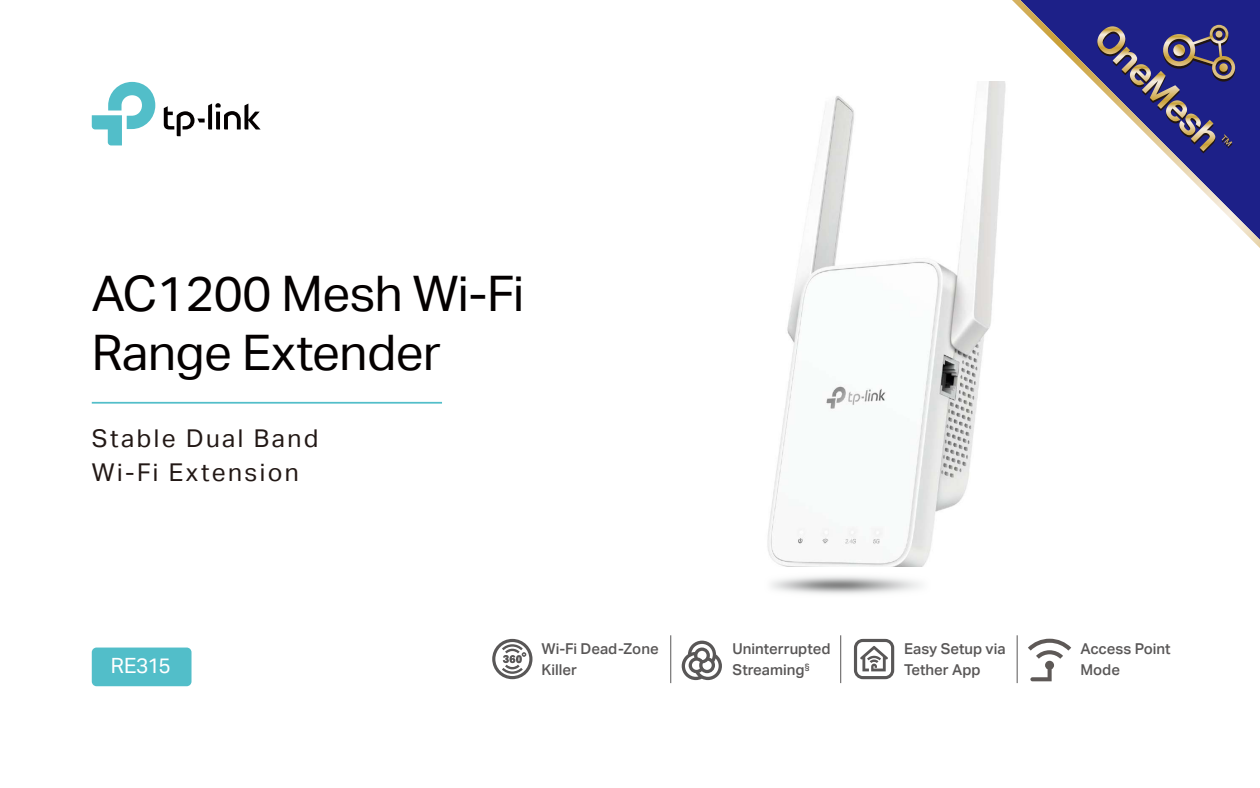
<style>
.page{position:relative;width:1260px;height:788px;background:#fff}
.page>*{position:absolute;margin:0;border:0;box-sizing:border-box;transform-origin:0 0}
.t1{font:49px/58.6px "TP Link Aktiv Regular";letter-spacing:-.01em;color:#040000}
.t2{font:24.5px/33.2px "TP Link Aktiv Regular";letter-spacing:.1em;color:#221815}
.t3{font:21px "TP Link Aktiv Regular";letter-spacing:-.03em;color:#fff}
.t4{font:14.96px/21.1px "TP Link Aktiv Medium";color:#595757}
</style>
<div class="page">
<div style="left:92px;top:647px;width:100px;height:39px;background:#52bec9;border-radius:5px"></div>
<svg style="left:92px;top:82px;width:63px;height:63px"></svg>
<svg style="left:164px;top:103px;width:97px;height:33px"></svg>
<hr style="left:92px;top:402px;width:350px;height:1px;background:#52bec9">
<img style="left:767px;top:82px;width:239px;height:484px">
<svg style="left:853px;top:646px;width:42px;height:34px"></svg>
<svg style="left:854px;top:638px;width:40px;height:41px"></svg>
<svg style="left:492px;top:638px;width:41px;height:42px"></svg>
<svg style="left:681px;top:640px;width:41px;height:41px"></svg>
<hr style="left:670px;top:635px;width:1px;height:48px;background:#595757">
<hr style="left:840px;top:635px;width:1px;height:48px;background:#595757">
<hr style="left:1017px;top:635px;width:1px;height:48px;background:#595757">
<svg style="left:1028px;top:638px;width:43px;height:43px"></svg>
<svg style="left:1012px;top:0;width:248px;height:248px"></svg>
<svg style="left:1097px;top:25px;width:139px;height:128px;background:#65608f"></svg>
<h1 class="t1" style="left:92px;top:265px;width:434px">AC1200 Mesh Wi-Fi<br>Range Extender</h1>
<h2 class="t2" style="left:92px;top:422px;width:228px">Stable Dual Band<br>Wi-Fi Extension</h2>
<h3 class="t3" style="left:111px;top:653px;width:61px">RE315</h3>
<p class="t4" style="left:904px;top:638px;width:103px">Easy Setup via<br>Tether App</p>
<p class="t4" style="left:541px;top:638px;width:119px">Wi-Fi Dead-Zone<br>Killer</p>
<p class="t4" style="left:733px;top:638px;width:99px">Uninterrupted<br>Streaming<sup>§</sup></p>
<p class="t4" style="left:1080px;top:638px;width:92px">Access Point<br>Mode</p>
</div>
